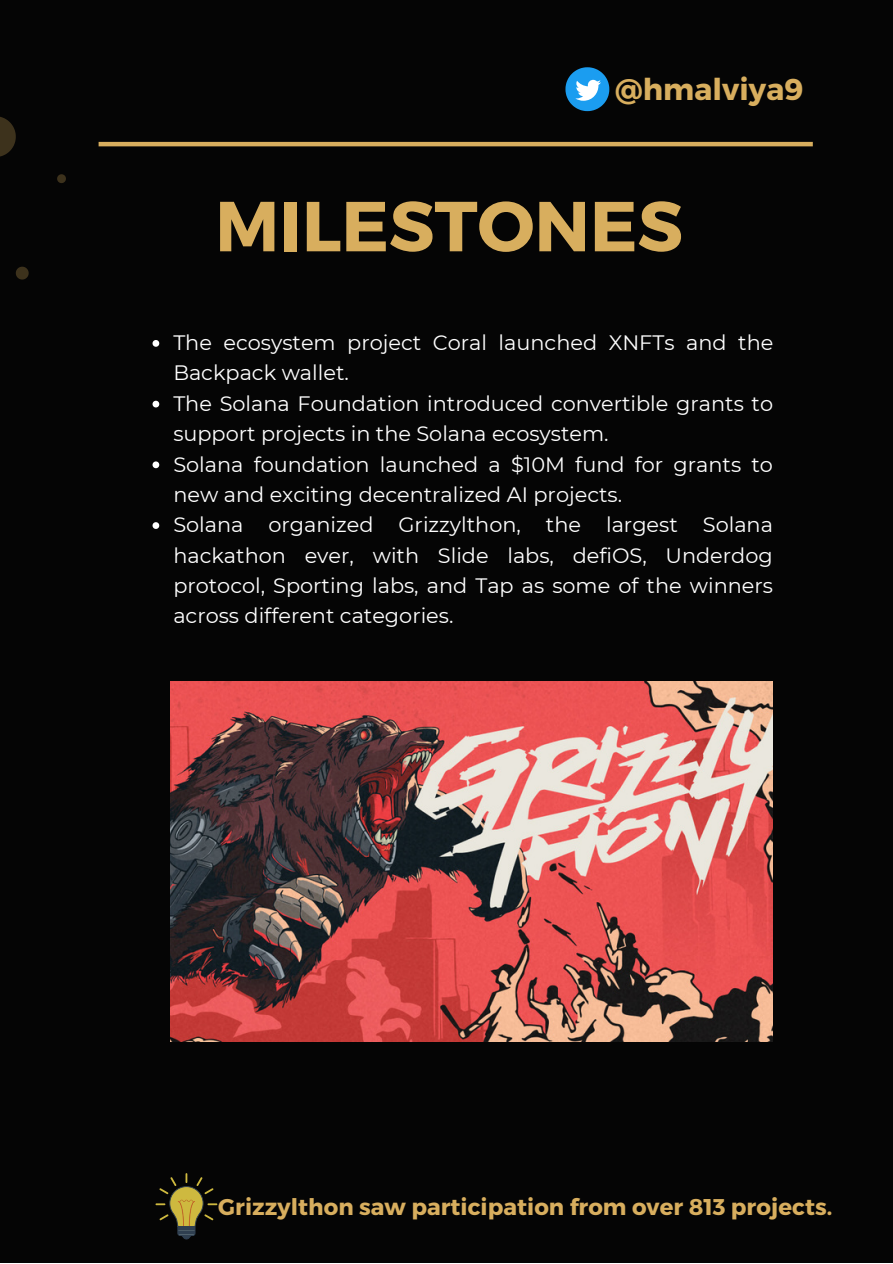
<style>
.page{position:relative;width:893px;height:1264px;background:#fff}
.page>*{position:absolute;margin:0;border:0;box-sizing:border-box;transform-origin:0 0}
.t1{font:700 70.65px "Montserrat";color:#d8ae5e}
.t2{font:700 30px "Montserrat";letter-spacing:.005em;color:#d8ae5e}
.t3{font:700 22.8px "Montserrat";letter-spacing:.005em;color:#d8ae5e}
.t4{font:20.85px/30.3px "Montserrat";color:#fff}
</style>
<div class="page">
<div style="left:0;top:0;width:892px;height:1262px;background:#050505"></div>
<hr style="left:99px;top:142px;width:713px;height:4px;background:#d8ae5e">
<svg style="left:0;top:117px;width:16px;height:40px"></svg>
<svg style="left:16px;top:267px;width:13px;height:12px"></svg>
<svg style="left:57px;top:174px;width:9px;height:9px"></svg>
<svg style="left:565px;top:67px;width:44px;height:44px"></svg>
<svg style="left:155px;top:1173px;width:62px;height:66px"></svg>
<svg style="left:152px;top:340px;width:7px;height:7px"></svg>
<svg style="left:152px;top:401px;width:7px;height:6px"></svg>
<svg style="left:152px;top:461px;width:7px;height:7px"></svg>
<svg style="left:152px;top:522px;width:7px;height:7px"></svg>
<img style="left:170px;top:682px;width:602px;height:359px">
<p class="t2" style="left:615px;top:70px;width:190px">@hmalviya9</p>
<p class="t1" style="left:215px;top:180px;width:469px">MILESTONES</p>
<p class="t4" style="left:173px;top:327px;width:601px">The ecosystem project Coral launched XNFTs and the<br>Backpack wallet.</p>
<p class="t4" style="left:173px;top:388px;width:601px">The Solana Foundation introduced convertible grants to support projects in the Solana ecosystem.</p>
<p class="t4" style="left:173px;top:449px;width:601px">Solana foundation launched a $10M fund for grants to new and exciting decentralized AI projects.</p>
<p class="t4" style="left:173px;top:509px;width:601px;text-align:justify">Solana organized Grizzylthon, the largest Solana hackathon ever, with Slide labs, defiOS, Underdog protocol, Sporting labs, and Tap as some of the winners across different categories.</p>
<p class="t3" style="left:218px;top:1192px;width:615px">Grizzylthon saw participation from over 813 projects.</p>
</div>
